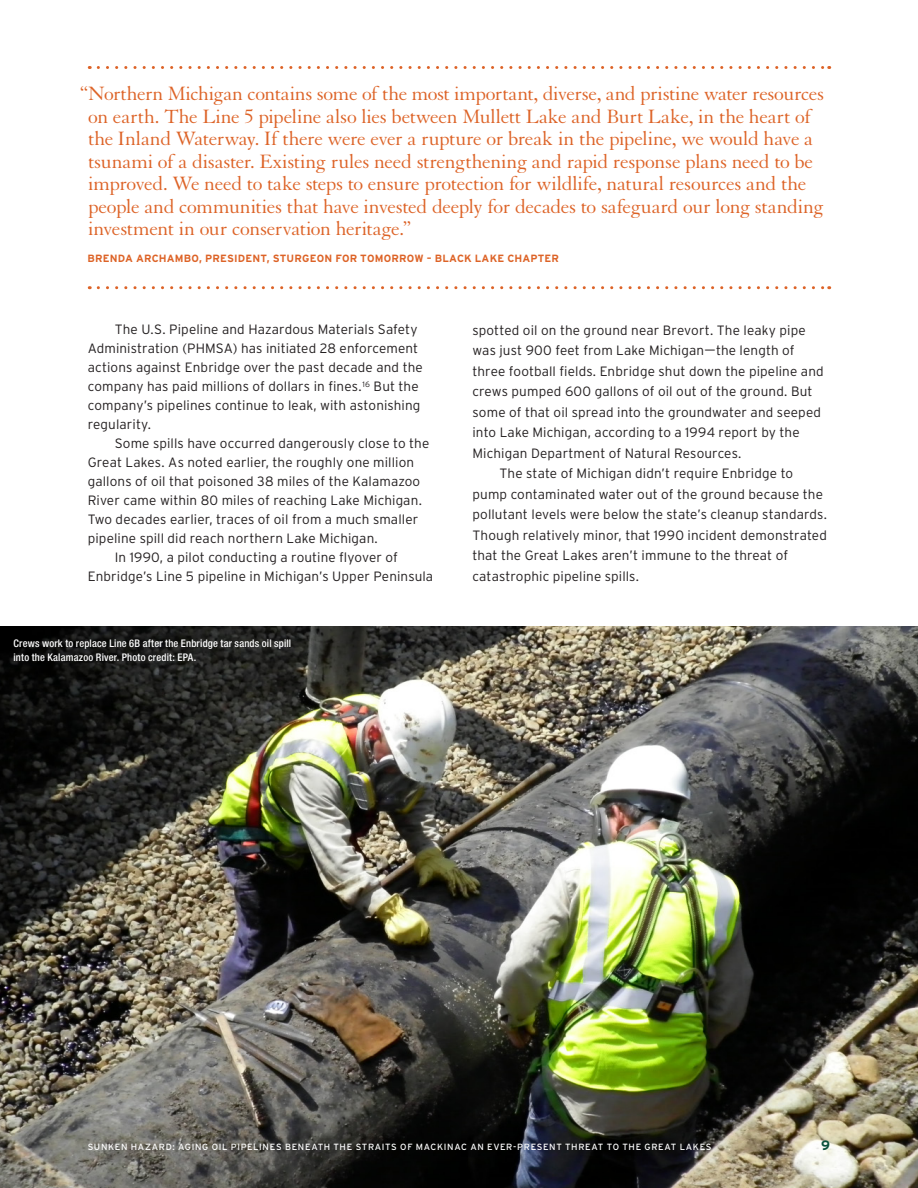
<style>
.page{position:relative;width:918px;height:1188px;background:#fff}
.page>*{position:absolute;margin:0;border:0;box-sizing:border-box;transform-origin:0 0}
.t1{font:21px/22.5px "Granjon";letter-spacing:-.015em;color:#dd6327}
.t2{font:300 13.5px/19px "Interstate";letter-spacing:.01em;color:#231f20}
.t3{font:700 13.5px "Interstate";color:#0b513c}
.t4{font:500 condensed 10.5px/13.5px "Helvetica Neue LT Std";letter-spacing:.02em;color:#fff}
.t5{font:700 10.5px "Interstate";letter-spacing:.025em;color:#dd6327}
.t6{font:9px "Interstate";letter-spacing:.075em;color:#fff}
</style>
<div class="page">
<svg style="left:98px;top:66px;width:732px;height:3px"></svg>
<svg style="left:98px;top:286px;width:732px;height:3px"></svg>
<img style="left:0;top:626px;width:918px;height:562px">
<p class="t1" style="left:88px;top:83px;width:738px;text-indent:-8px">“Northern Michigan contains some of the most important, diverse, and pristine water resources on earth. The Line 5 pipeline also lies between Mullett Lake and Burt Lake, in the heart of the Inland Waterway. If there were ever a rupture or break in the pipeline, we would have a tsunami of a disaster. Existing rules need strengthening and rapid response plans need to be improved. We need to take steps to ensure protection for wildlife, natural resources and the people and communities that have invested deeply for decades to safeguard our long standing investment in our conservation heritage.”</p>
<p class="t5" style="left:87px;top:253px;width:470px">BRENDA ARCHAMBO, PRESI DENT, STURGEON FOR TOMORROW – BLACK LAKE CHAPTER</p>
<p class="t2" style="left:88px;top:320px;width:337px;text-indent:27px">The U.S. Pipeline and Hazardous Materials Safety Administration (PHMSA) has initiated 28 enforcement actions against Enbridge over the past decade and the company has paid millions of dollars in fines.<sup>16</sup> But the company’s pipelines continue to leak, with astonishing regularity.</p>
<p class="t2" style="left:115px;top:434px;width:316px">Some spills have occurred dangerously close to the</p>
<p class="t2" style="left:88px;top:453px;width:328px">Great Lakes. As noted earlier, the roughly one million</p>
<p class="t2" style="left:88px;top:472px;width:334px">gallons of oil that poisoned 38 miles of the Kalamazoo</p>
<p class="t2" style="left:88px;top:491px;width:336px">River came within 80 miles of reaching Lake Michigan.</p>
<p class="t2" style="left:88px;top:510px;width:332px">Two decades earlier, traces of oil from a much smaller</p>
<p class="t2" style="left:88px;top:529px;width:292px">pipeline spill did reach northern Lake Michigan.</p>
<p class="t2" style="left:115px;top:548px;width:285px">In 1990, a pilot conducting a routine flyover of</p>
<p class="t2" style="left:88px;top:567px;width:347px">Enbridge’s Line 5 pipeline in Michigan’s Upper Peninsula</p>
<p class="t4" style="left:14px;top:637px;width:279px">Crews work to replace Line 6B after the Enbridge tar sands oil spill into the Kalamazoo River. Photo credit: EPA.</p>
<p class="t2" style="left:473px;top:320px;width:335px">spotted oil on the ground near Brevort. The leaky pipe</p>
<p class="t2" style="left:473px;top:341px;width:324px">was just 900 feet from Lake Michigan—the length of</p>
<p class="t2" style="left:473px;top:362px;width:353px">three football fields. Enbridge shut down the pipeline and</p>
<p class="t2" style="left:473px;top:382px;width:341px">crews pumped 600 gallons of oil out of the ground. But</p>
<p class="t2" style="left:473px;top:403px;width:350px">some of that oil spread into the groundwater and seeped</p>
<p class="t2" style="left:473px;top:423px;width:329px">into Lake Michigan, according to a 1994 report by the</p>
<p class="t2" style="left:473px;top:444px;width:271px">Michigan Department of Natural Resources.</p>
<p class="t2" style="left:500px;top:464px;width:295px">The state of Michigan didn’t require Enbridge to</p>
<p class="t2" style="left:473px;top:485px;width:352px">pump contaminated water out of the ground because the</p>
<p class="t2" style="left:473px;top:505px;width:356px">pollutant levels were below the state’s cleanup standards.</p>
<p class="t2" style="left:473px;top:526px;width:356px">Though relatively minor, that 1990 incident demonstrated</p>
<p class="t2" style="left:473px;top:546px;width:317px">that the Great Lakes aren’t immune to the threat of</p>
<p class="t2" style="left:473px;top:567px;width:168px">catastrophic pipeline spills.</p>
<p class="t6" style="left:88px;top:1142px;width:623px">SUNKEN HAZARD: AGING OIL PIPELINES BENEATH THE STRAITS OF MACKINAC AN EVER-PRESENT THREAT TO THE GREAT LAKES</p>
<p class="t3" style="left:821px;top:1138px;width:10px">9</p>
</div>
